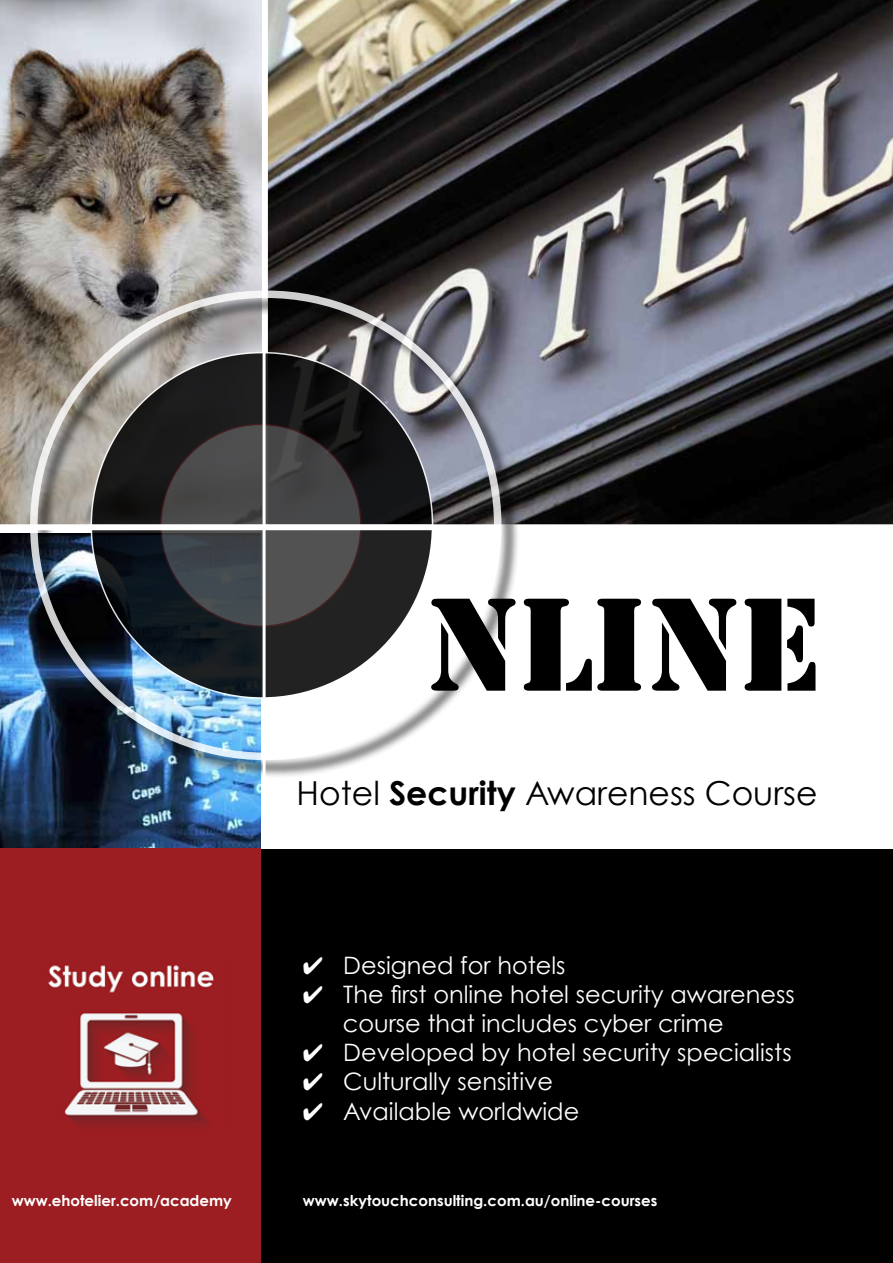
<style>
.page{position:relative;width:893px;height:1263px;background:#fff}
.page>*{position:absolute;margin:0;border:0;box-sizing:border-box;transform-origin:0 0}
.t1{font:138px "Stencil";color:#000}
.t2{font:33px "Century Gothic";color:#000}
.t3{font:24px/28.8px "Century Gothic";color:#fff}
.t4{font:700 15px "Century Gothic";color:#fff}
.s1{font-weight:700}
</style>
<div class="page">
<div style="left:1px;top:847px;width:892px;height:416px;background:#000"></div>
<div style="left:0;top:68px;width:893px;height:780px;background:#fff"></div>
<img style="left:0;top:0;width:262px;height:524px">
<img style="left:0;top:533px;width:261px;height:315px">
<svg style="left:267px;top:0;width:626px;height:525px"></svg>
<div style="left:32px;top:293px;width:488px;height:486px;background:#000;opacity:.75"></div>
<svg style="left:91px;top:353px;width:341px;height:345px"></svg>
<svg style="left:161px;top:424px;width:200px;height:202px;fill:#474a4d"></svg>
<hr style="left:263px;top:343px;width:3px;height:504px;background:#fff">
<div style="left:0;top:524px;width:433px;height:6px;background:#fff"></div>
<div style="left:0;top:848px;width:261px;height:415px;background:#9c1e22"></div>
<img style="left:48px;top:965px;width:166px;height:161px">
<h1 class="t1" style="left:426px;top:565px;width:396px">Nline</h1>
<h2 class="t2" style="left:297px;top:773px;width:522px">Hotel <span class="s1">Security</span> Awareness Course</h2>
<p class="t3" style="left:303px;top:951px;width:264px">✔ Designed for hotels</p>
<p class="t3" style="left:343px;top:980px;width:453px;text-indent:-40px">✔ The first online hotel security awareness course that includes cyber crime</p>
<p class="t3" style="left:303px;top:1037px;width:490px">✔ Developed by hotel security specialists</p>
<p class="t3" style="left:303px;top:1066px;width:252px">✔ Culturally sensitive</p>
<p class="t3" style="left:303px;top:1097px;width:278px">✔ Available worldwide</p>
<p class="t4" style="left:12px;top:1191px;width:222px">www.ehotelier.com/academy</p>
<p class="t4" style="left:303px;top:1191px;width:356px">www.skytouchconsulting.com.au/online-courses</p>
</div>
